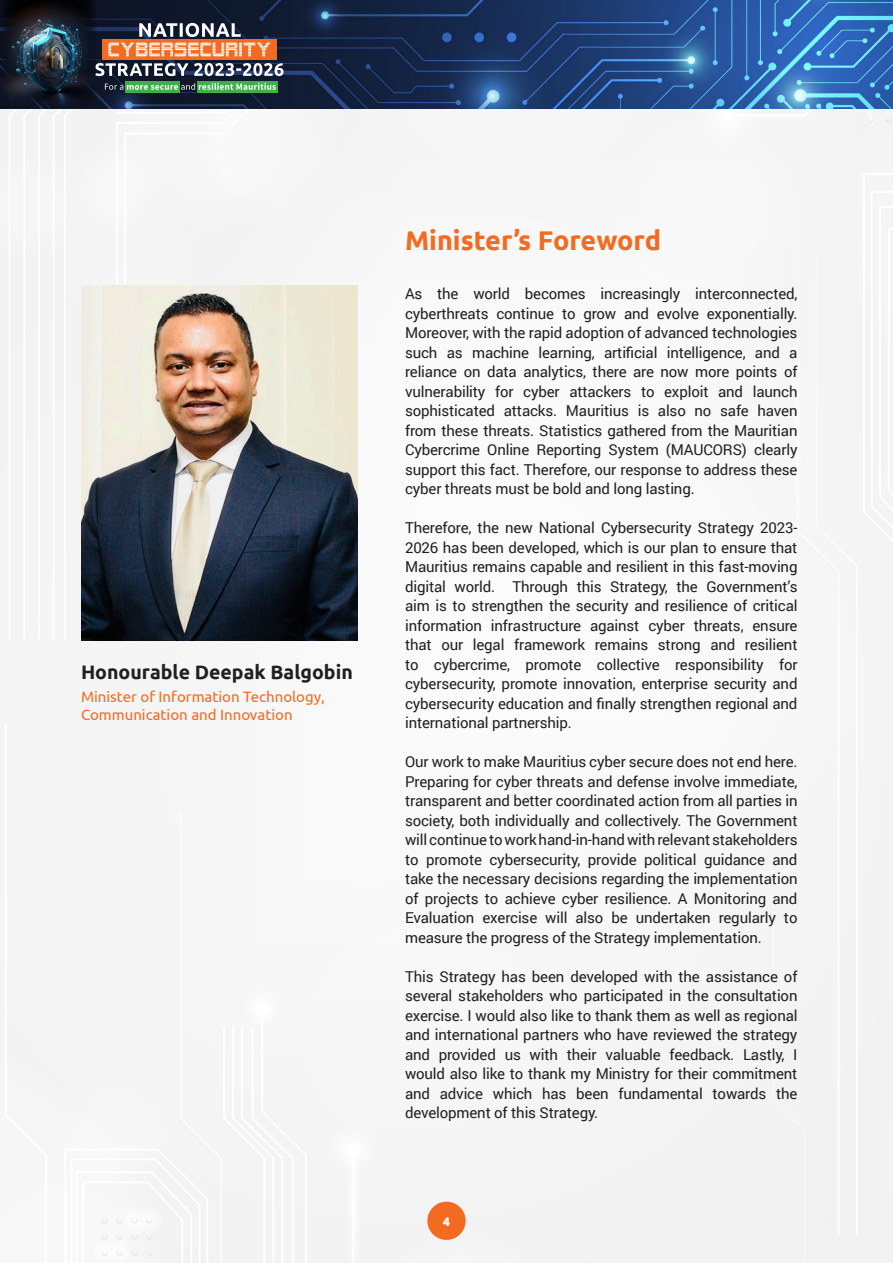
<style>
.page{position:relative;width:893px;height:1263px;background:#fff}
.page>*{position:absolute;margin:0;border:0;box-sizing:border-box;transform-origin:0 0}
.Body{font:700 27px "Ubuntu";color:#f36a21}
.Body-2{font:700 19.5px "Ubuntu";color:#231f20}
.Body-3{font:15px/19.5px "Roboto";letter-spacing:-.01em;color:#231f20;text-align:justify}
.Body-4{font:15px/18px "Ubuntu";color:#f36a21}
.t1{font:800 12px "Visby CF";color:#fff}
</style>
<div class="page">
<div style="left:0;top:108px;width:893px;height:1155px;background:#f6f6f6"></div>
<img style="left:96px;top:0;width:797px;height:108px">
<div style="left:427px;top:1202px;width:39px;height:38px;background:#f36a21;border-radius:50%"></div>
<img style="left:81px;top:286px;width:276px;height:354px">
<img style="left:0;top:0;width:96px;height:108px">
<div style="left:102px;top:39px;width:175px;height:20px;background:linear-gradient(to right,#f36a21,#f36a21)"></div>
<svg style="left:95px;top:63px;width:188px;height:13px"></svg>
<svg style="left:108px;top:43px;width:162px;height:13px"></svg>
<svg style="left:139px;top:23px;width:102px;height:14px"></svg>
<div style="left:125px;top:81px;width:54px;height:12px;background:#40ae49"></div>
<div style="left:197px;top:81px;width:81px;height:12px;background:#40ae49"></div>
<svg style="left:105px;top:83px;width:171px;height:7px"></svg>
<p class="Body-2" style="left:81px;top:661px;width:273px">Honourable Deepak Balgobin</p>
<p class="Body-4" style="left:81px;top:687px;width:245px">Minister of Information Technology,<br>Communication and Innovation</p>
<p class="Body" style="left:405px;top:224px;width:257px">Minister’s Foreword</p>
<p class="Body-3" style="left:405px;top:284px;width:394px">As the world becomes increasingly interconnected, cyberthreats continue to grow and evolve exponentially.<br>Moreover, with the rapid adoption of advanced technologies such as machine learning, artificial intelligence, and a reliance on data analytics, there are now more points of vulnerability for cyber attackers to exploit and launch sophisticated attacks. Mauritius is also no safe haven from these threats. Statistics gathered from the Mauritian Cybercrime Online Reporting System (MAUCORS) clearly support this fact. Therefore, our response to address these cyber threats must be bold and long lasting.</p>
<p class="Body-3" style="left:405px;top:518px;width:394px">Therefore, the new National Cybersecurity Strategy 2023- 2026 has been developed, which is our plan to ensure that Mauritius remains capable and resilient in this fast-moving digital world. Through this Strategy, the Government’s aim is to strengthen the security and resilience of critical information infrastructure against cyber threats, ensure that our legal framework remains strong and resilient to cybercrime, promote collective responsibility for cybersecurity, promote innovation, enterprise security and cybersecurity education and finally strengthen regional and international partnership.</p>
<p class="Body-3" style="left:405px;top:752px;width:394px">Our work to make Mauritius cyber secure does not end here.<br>Preparing for cyber threats and defense involve immediate, transparent and better coordinated action from all parties in society, both individually and collectively. The Government will continue to work hand-in-hand with relevant stakeholders to promote cybersecurity, provide political guidance and take the necessary decisions regarding the implementation of projects to achieve cyber resilience. A Monitoring and Evaluation exercise will also be undertaken regularly to measure the progress of the Strategy implementation.</p>
<p class="Body-3" style="left:405px;top:966px;width:394px">This Strategy has been developed with the assistance of several stakeholders who participated in the consultation exercise. I would also like to thank them as well as regional and international partners who have reviewed the strategy and provided us with their valuable feedback. Lastly, I would also like to thank my Ministry for their commitment and advice which has been fundamental towards the development of this Strategy.</p>
<p class="t1" style="left:443px;top:1213px;width:9px">4</p>
</div>
